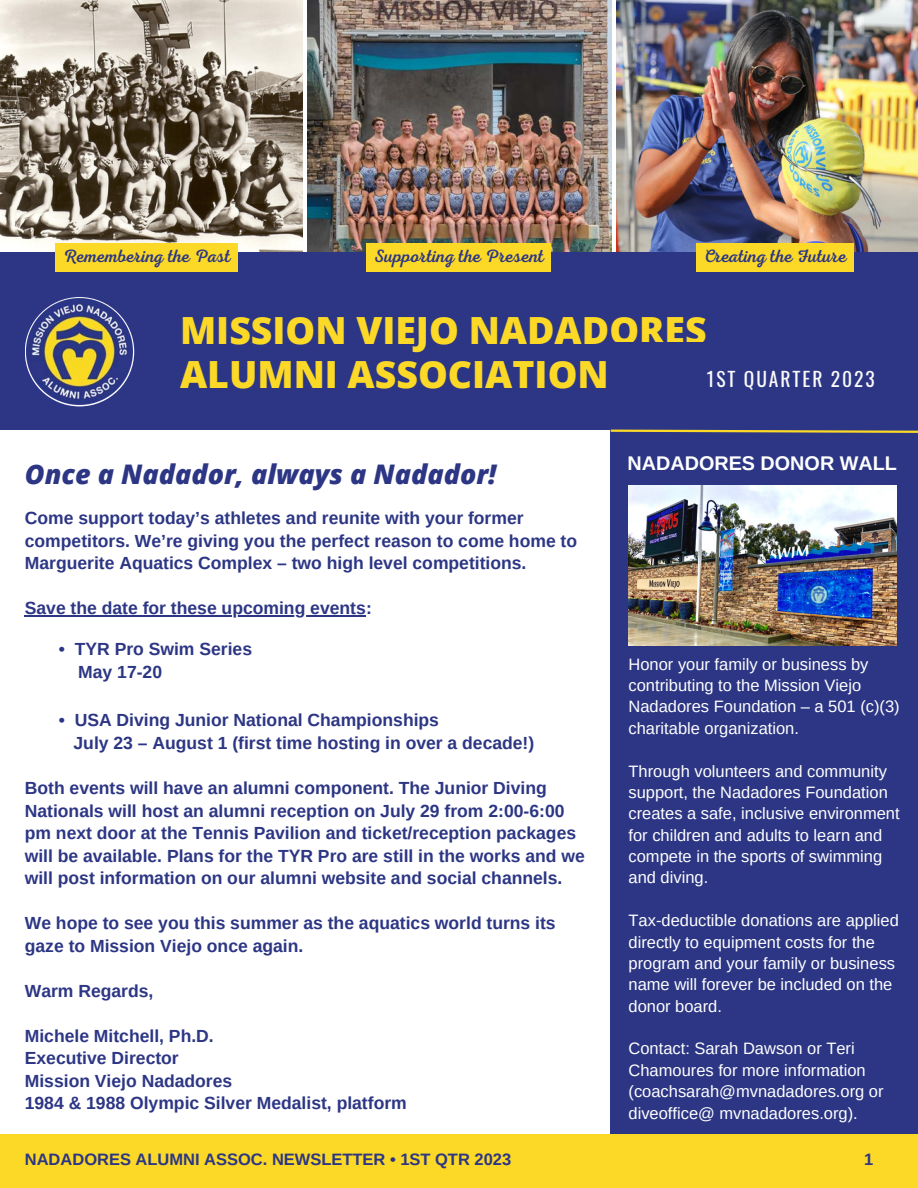
<style>
.page{position:relative;width:918px;height:1188px;background:#fff}
.page>*{position:absolute;margin:0;border:0;box-sizing:border-box;transform-origin:0 0}
.t1{font:800 37.5px/43.8px "Open Sans";color:#fcd927}
.t2{font:italic 800 27px "Open Sans";color:#2c3684}
.t3{font:700 19.8px "Arimo";color:#fff}
.t4{font:19.5px "Oswald";letter-spacing:.1em;color:#fafafa}
.t5{font:18px "Nexa Script";color:#2c3684}
.t6{font:700 17.55px/22.5px "Arimo";color:#2c3684}
.t7{font:16.5px/21.3px "Arimo";color:#fff}
.t8{font:700 16.5px "Arimo";color:#2c3684}
</style>
<div class="page">
<img style="left:0;top:0;width:303px;height:252px">
<img style="left:307px;top:0;width:304px;height:252px">
<img style="left:616px;top:0;width:302px;height:252px">
<div style="left:0;top:252px;width:918px;height:178px;background:#2c3684"></div>
<img style="left:26px;top:299px;width:107px;height:106px">
<div style="left:611px;top:342px;width:307px;height:845px;background:#2c3684"></div>
<svg style="left:610px;top:429px;width:308px;height:5px"></svg>
<div style="left:0;top:1134px;width:918px;height:54px;background:#fcd927"></div>
<hr style="left:25px;top:615px;width:341px;height:2px;background:#2c3684">
<img style="left:629px;top:486px;width:267px;height:159px">
<div style="left:56px;top:243px;width:182px;height:28px;background:#fcd927"></div>
<div style="left:367px;top:243px;width:184px;height:28px;background:#fcd927"></div>
<div style="left:696px;top:243px;width:158px;height:28px;background:#fcd927"></div>
<p class="t5" style="left:63px;top:246px;width:169px">Remembering the Past</p>
<p class="t5" style="left:374px;top:246px;width:172px">Supporting the Present</p>
<p class="t5" style="left:703px;top:246px;width:145px">Creating the Future</p>
<h1 class="t1" style="left:180px;top:307px;width:528px">MISSION VIEJO NADADORES<br>ALUMNI ASSOCIATION</h1>
<p class="t4" style="left:782px;top:361px;width:93px">JULY 2022</p>
<p class="t4" style="left:707px;top:364px;width:170px">1ST QUARTER 2023</p>
<h2 class="t2" style="left:25px;top:455px;width:473px">Once a Nadador, always a Nadador!</h2>
<p class="t6" style="left:25px;top:507px;width:554px">Come support today’s athletes and reunite with your former competitors. We’re giving you the perfect reason to come home to<br>Marguerite Aquatics Complex – two high level competitions.</p>
<p class="t6" style="left:25px;top:597px;width:349px">Save the date for these upcoming events:</p>
<p class="t6" style="left:78px;top:637px;width:175px;line-height:23.7px;text-indent:-19px">• TYR Pro Swim Series<br>May 17-20</p>
<p class="t6" style="left:74px;top:708px;width:462px;line-height:23.7px;text-indent:-15px">• USA Diving Junior National Championships<br>July 23 – August 1 (first time hosting in over a decade!)</p>
<p class="t6" style="left:25px;top:777px;width:562px">Both events will have an alumni component. The Junior Diving Nationals will host an alumni reception on July 29 from 2:00-6:00 pm next door at the Tennis Pavilion and ticket/reception packages will be available. Plans for the TYR Pro are still in the works and we will post information on our alumni website and social channels.</p>
<p class="t6" style="left:25px;top:912px;width:532px">We hope to see you this summer as the aquatics world turns its gaze to Mission Viejo once again.</p>
<p class="t6" style="left:25px;top:979px;width:130px">Warm Regards,</p>
<p class="t6" style="left:25px;top:1024px;width:384px">Michele Mitchell, Ph.D.<br>Executive Director<br>Mission Viejo Nadadores<br>1984 &amp; 1988 Olympic Silver Medalist, platform</p>
<p class="t3" style="left:628px;top:452px;width:271px">NADADORES DONOR WALL</p>
<p class="t7" style="left:629px;top:653px;width:273px">Honor your family or business by contributing to the Mission Viejo<br>Nadadores Foundation – a 501 (c)(3) charitable organization.</p>
<p class="t7" style="left:629px;top:760px;width:273px">Through volunteers and community support, the Nadadores Foundation creates a safe, inclusive environment for children and adults to learn and compete in the sports of swimming and diving.</p>
<p class="t7" style="left:629px;top:910px;width:272px">Tax-deductible donations are applied directly to equipment costs for the program and your family or business name will forever be included on the donor board.</p>
<p class="t7" style="left:629px;top:1038px;width:257px">Contact: Sarah Dawson or Teri<br>Chamoures for more information (coachsarah@mvnadadores.org or diveoffice@ mvnadadores.org).</p>
<p class="t8" style="left:25px;top:1150px;width:488px">NADADORES ALUMNI ASSOC. NEWSLETTER • 1ST QTR 2023</p>
<p class="t8" style="left:864px;top:1150px;width:11px">1</p>
</div>
